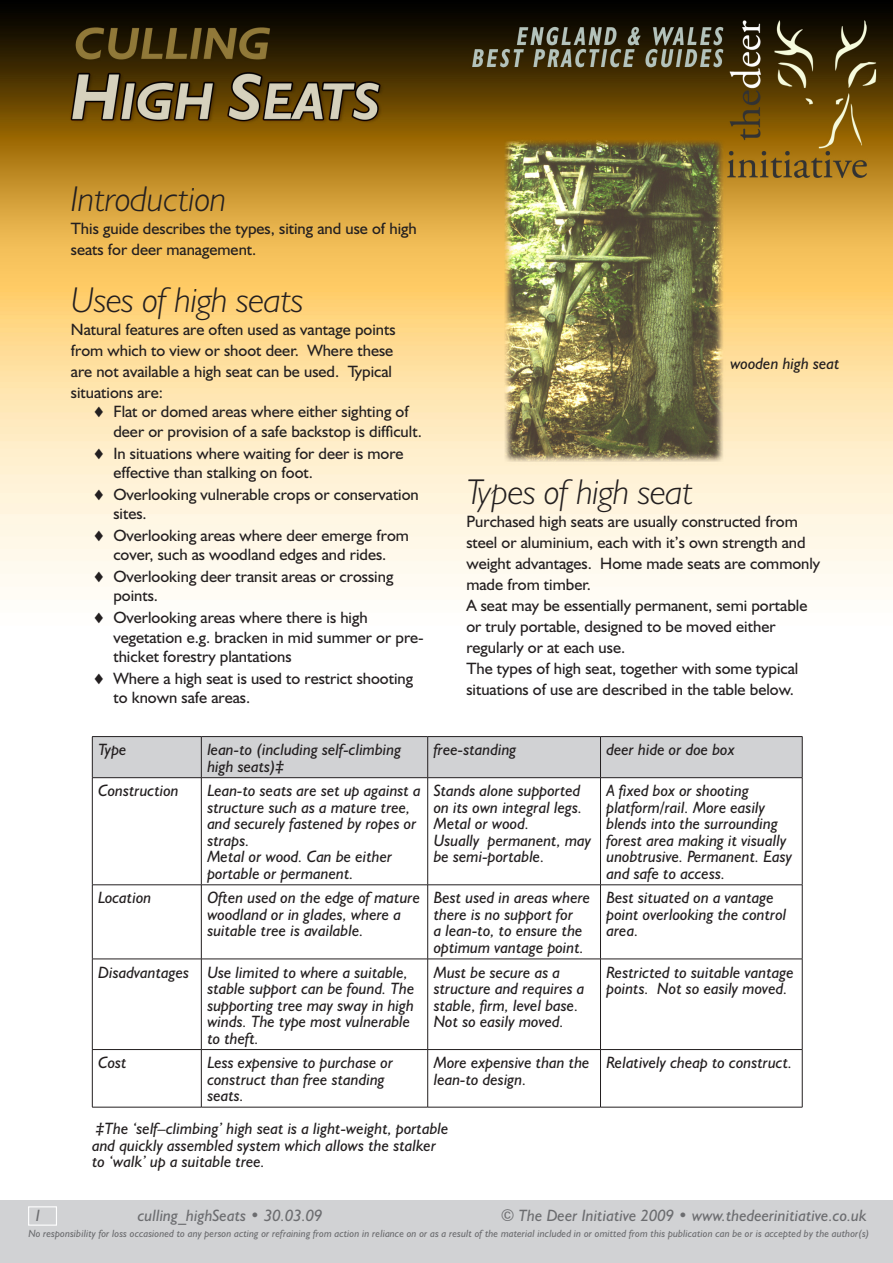
<style>
.page{position:relative;width:893px;height:1263px;background:#fff}
.page>*{position:absolute;margin:0;border:0;box-sizing:border-box;transform-origin:0 0}
.headerMin{font:italic 300 36px "Humanist 521 BT";letter-spacing:-.005em;color:#231f20}
.t1{font:italic 16.5px/16.5px "Humanist 521 BT";color:#231f20}
.indentBullet{font:16.5px/21px "Humanist 521 BT";color:#231f20}
.captionPage{font:italic 16.5px "Humanist 521 BT";color:#6c6d70}
.captionPage-2{font:italic 10.5px "Humanist 521 BT";letter-spacing:.005em;color:#6c6d70}
</style>
<div class="page">
<img style="left:0;top:0;width:893px;height:1201px">
<div style="left:0;top:1201px;width:893px;height:62px;background:#d1d2d4"></div>
<div style="left:28px;top:1206px;width:29px;height:20px;border:1px solid #fff"></div>
<div style="left:93px;top:737px;width:709px;height:40px;background:#d1d2d4"></div>
<hr style="left:92px;top:736px;width:109px;height:1px;background:#231f20">
<hr style="left:92px;top:737px;width:1px;height:40px;background:#231f20">
<hr style="left:201px;top:736px;width:227px;height:1px;background:#231f20">
<hr style="left:201px;top:737px;width:1px;height:40px;background:#231f20">
<hr style="left:428px;top:736px;width:172px;height:1px;background:#231f20">
<hr style="left:427px;top:737px;width:1px;height:40px;background:#231f20">
<hr style="left:600px;top:736px;width:202px;height:1px;background:#231f20">
<hr style="left:600px;top:737px;width:1px;height:40px;background:#231f20">
<hr style="left:802px;top:737px;width:1px;height:40px;background:#231f20">
<hr style="left:92px;top:777px;width:109px;height:1px;background:#231f20">
<hr style="left:92px;top:778px;width:1px;height:107px;background:#231f20">
<hr style="left:201px;top:777px;width:227px;height:1px;background:#231f20">
<hr style="left:201px;top:778px;width:1px;height:107px;background:#231f20">
<hr style="left:428px;top:777px;width:172px;height:1px;background:#231f20">
<hr style="left:427px;top:778px;width:1px;height:107px;background:#231f20">
<hr style="left:600px;top:777px;width:202px;height:1px;background:#231f20">
<hr style="left:600px;top:778px;width:1px;height:107px;background:#231f20">
<hr style="left:802px;top:778px;width:1px;height:107px;background:#231f20">
<hr style="left:92px;top:884px;width:109px;height:1px;background:#231f20">
<hr style="left:92px;top:885px;width:1px;height:74px;background:#231f20">
<hr style="left:201px;top:884px;width:227px;height:1px;background:#231f20">
<hr style="left:201px;top:885px;width:1px;height:74px;background:#231f20">
<hr style="left:428px;top:884px;width:172px;height:1px;background:#231f20">
<hr style="left:427px;top:885px;width:1px;height:74px;background:#231f20">
<hr style="left:600px;top:884px;width:202px;height:1px;background:#231f20">
<hr style="left:600px;top:885px;width:1px;height:74px;background:#231f20">
<hr style="left:802px;top:885px;width:1px;height:74px;background:#231f20">
<hr style="left:92px;top:959px;width:109px;height:1px;background:#231f20">
<hr style="left:92px;top:959px;width:1px;height:90px;background:#231f20">
<hr style="left:201px;top:959px;width:227px;height:1px;background:#231f20">
<hr style="left:201px;top:959px;width:1px;height:90px;background:#231f20">
<hr style="left:428px;top:959px;width:172px;height:1px;background:#231f20">
<hr style="left:427px;top:959px;width:1px;height:90px;background:#231f20">
<hr style="left:600px;top:959px;width:202px;height:1px;background:#231f20">
<hr style="left:600px;top:959px;width:1px;height:90px;background:#231f20">
<hr style="left:802px;top:959px;width:1px;height:90px;background:#231f20">
<hr style="left:92px;top:1049px;width:109px;height:1px;background:#231f20">
<hr style="left:92px;top:1050px;width:1px;height:57px;background:#231f20">
<hr style="left:201px;top:1049px;width:227px;height:1px;background:#231f20">
<hr style="left:201px;top:1050px;width:1px;height:57px;background:#231f20">
<hr style="left:428px;top:1049px;width:172px;height:1px;background:#231f20">
<hr style="left:427px;top:1050px;width:1px;height:57px;background:#231f20">
<hr style="left:600px;top:1049px;width:202px;height:1px;background:#231f20">
<hr style="left:600px;top:1050px;width:1px;height:57px;background:#231f20">
<hr style="left:802px;top:1050px;width:1px;height:57px;background:#231f20">
<hr style="left:92px;top:1107px;width:109px;height:1px;background:#231f20">
<hr style="left:201px;top:1107px;width:227px;height:1px;background:#231f20">
<hr style="left:428px;top:1107px;width:172px;height:1px;background:#231f20">
<hr style="left:600px;top:1107px;width:202px;height:1px;background:#231f20">
<p class="headerMin" style="left:71px;top:177px;width:157px">Introduction</p>
<p class="indentBullet" style="left:71px;top:218px;width:347px">This guide describes the types, siting and use of high seats for deer management.</p>
<p class="headerMin" style="left:71px;top:278px;width:234px">Uses of high seats</p>
<p class="indentBullet" style="left:71px;top:318px;width:326px">Natural features are often used as vantage points from which to view or shoot deer. Where these are not available a high seat can be used. Typical situations are:</p>
<p class="indentBullet" style="left:113px;top:420px;width:310px">deer or provision of a safe backstop is difficult.</p>
<p class="indentBullet" style="left:113px;top:462px;width:201px">effective than stalking on foot.</p>
<p class="indentBullet" style="left:113px;top:503px;width:35px">sites.</p>
<p class="indentBullet" style="left:113px;top:544px;width:275px">cover, such as woodland edges and rides.</p>
<p class="indentBullet" style="left:113px;top:585px;width:46px">points.</p>
<p class="indentBullet" style="left:113px;top:627px;width:312px;line-height:19.5px">vegetation e.g. bracken in mid summer or pre&shy;thicket forestry plantations</p>
<p class="indentBullet" style="left:113px;top:687px;width:138px">to known safe areas.</p>
<p class="indentBullet" style="left:92px;top:401px;width:318px">♦ Flat or domed areas where either sighting of</p>
<p class="indentBullet" style="left:92px;top:442px;width:313px">♦ In situations where waiting for deer is more</p>
<p class="indentBullet" style="left:92px;top:483px;width:328px">♦ Overlooking vulnerable crops or conservation</p>
<p class="indentBullet" style="left:92px;top:524px;width:318px">♦ Overlooking areas where deer emerge from</p>
<p class="indentBullet" style="left:92px;top:565px;width:303px">♦ Overlooking deer transit areas or crossing</p>
<p class="indentBullet" style="left:92px;top:607px;width:277px">♦ Overlooking areas where there is high</p>
<p class="indentBullet" style="left:92px;top:667px;width:323px">♦ Where a high seat is used to restrict shooting</p>
<p class="t1" style="left:730px;top:355px;width:111px">wooden high seat</p>
<p class="headerMin" style="left:466px;top:470px;width:228px">Types of high seat</p>
<p class="indentBullet" style="left:466px;top:511px;width:355px">Purchased high seats are usually constructed from steel or aluminium, each with it’s own strength and weight advantages. Home made seats are commonly made from timber.</p>
<p class="indentBullet" style="left:466px;top:595px;width:343px">A seat may be essentially permanent, semi portable or truly portable, designed to be moved either regularly or at each use.</p>
<p class="indentBullet" style="left:466px;top:658px;width:334px">The types of high seat, together with some typical situations of use are described in the table below.</p>
<p class="t1" style="left:98px;top:741px;width:30px">Type</p>
<p class="t1" style="left:207px;top:741px;width:195px">lean-to (including self-climbing high seats)‡</p>
<p class="t1" style="left:434px;top:741px;width:84px">free-standing</p>
<p class="t1" style="left:606px;top:741px;width:130px">deer hide or doe box</p>
<p class="t1" style="left:98px;top:782px;width:82px">Construction</p>
<p class="t1" style="left:207px;top:782px;width:215px">Lean-to seats are set up against a structure such as a mature tree, and securely fastened by ropes or straps.<br>Metal or wood. Can be either portable or permanent.</p>
<p class="t1" style="left:434px;top:782px;width:159px">Stands alone supported on its own integral legs.<br>Metal or wood.<br>Usually permanent, may be semi-portable.</p>
<p class="t1" style="left:606px;top:782px;width:187px">A fixed box or shooting platform/rail. More easily blends into the surrounding forest area making it visually unobtrusive. Permanent. Easy and safe to access.</p>
<p class="t1" style="left:98px;top:889px;width:55px">Location</p>
<p class="t1" style="left:207px;top:889px;width:214px">Often used on the edge of mature woodland or in glades, where a suitable tree is available.</p>
<p class="t1" style="left:434px;top:889px;width:158px">Best used in areas where there is no support for<br>a lean-to, to ensure the optimum vantage point.</p>
<p class="t1" style="left:606px;top:889px;width:181px">Best situated on a vantage point overlooking the control area.</p>
<p class="t1" style="left:98px;top:963px;width:92px">Disadvantages</p>
<p class="t1" style="left:207px;top:963px;width:209px">Use limited to where a suitable, stable support can be found. The supporting tree may sway in high winds. The type most vulnerable to theft.</p>
<p class="t1" style="left:434px;top:963px;width:152px">Must be secure as a structure and requires a stable, firm, level base.<br>Not so easily moved.</p>
<p class="t1" style="left:606px;top:963px;width:189px">Restricted to suitable vantage points. Not so easily moved.</p>
<p class="t1" style="left:98px;top:1054px;width:30px">Cost</p>
<p class="t1" style="left:207px;top:1054px;width:187px">Less expensive to purchase or construct than free standing seats.</p>
<p class="t1" style="left:434px;top:1054px;width:157px">More expensive than the lean-to design.</p>
<p class="t1" style="left:606px;top:1054px;width:187px">Relatively cheap to construct.</p>
<p class="t1" style="left:92px;top:1120px;width:358px">‡The ‘self–climbing’ high seat is a light-weight, portable and quickly assembled system which allows the stalker to ‘walk’ up a suitable tree.</p>
<p class="captionPage" style="left:138px;top:1205px;width:186px">culling_highSeats • 30.03.09</p>
<p class="captionPage" style="left:501px;top:1205px;width:367px">© The Deer Initiative 2009 • www.thedeerinitiative.co.uk</p>
<p class="captionPage-2" style="left:28px;top:1227px;width:843px">No responsibility for loss occasioned to any person acting or refraining from action in reliance on or as a result of the material included in or omitted from this publication can be or is accepted by the author(s)</p>
</div>
